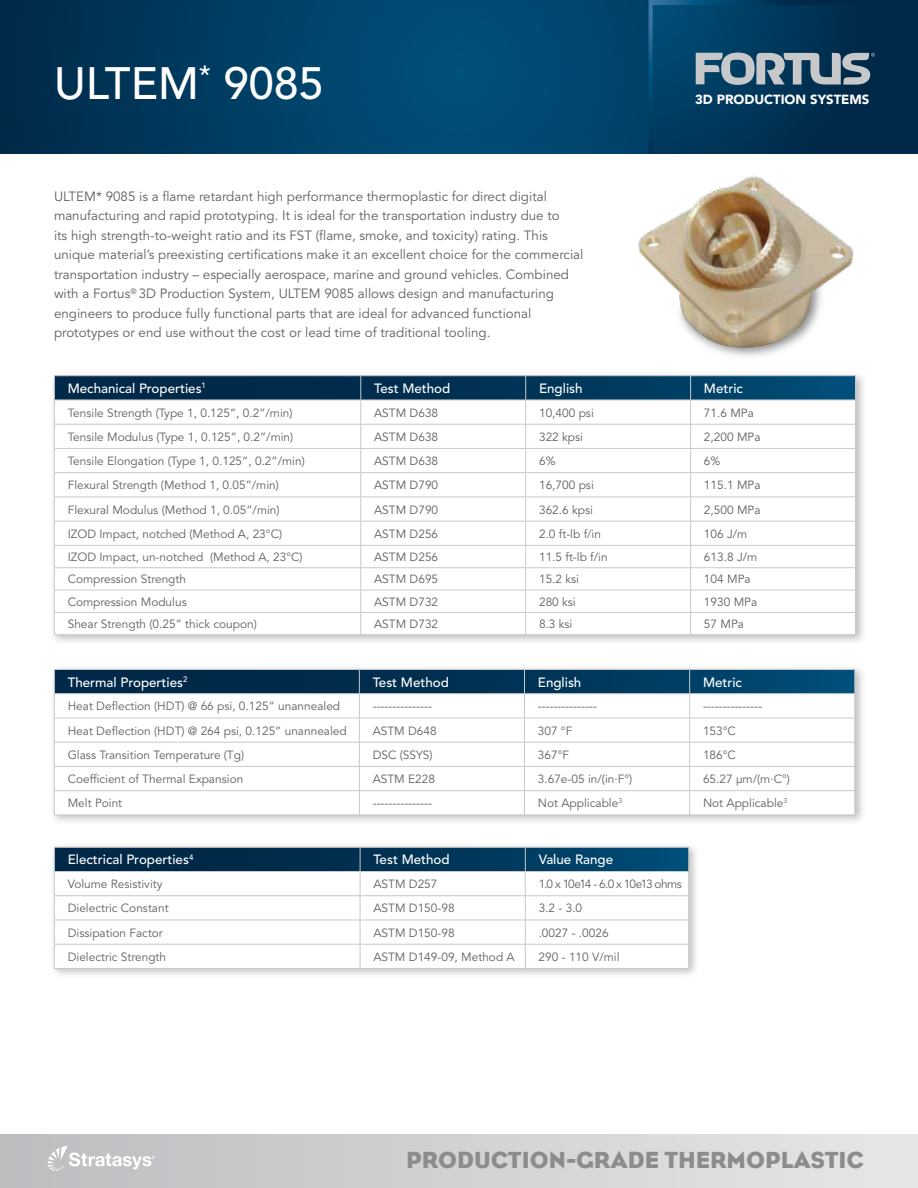
<style>
.page{position:relative;width:918px;height:1188px;background:#fff}
.page>*{position:absolute;margin:0;border:0;box-sizing:border-box;transform-origin:0 0}
.t1{font:500 45px "Avenir LT Std";color:#fff}
.t2{font:24px "Eagle";color:#8a8c8e}
.t3{font:13.35px/19.5px "Avenir LT Std";color:#5f6062}
.t4{font:500 13.35px "Avenir LT Std";color:#fff}
.t5{font:900 13.2px "Avenir LT Std";color:#fff}
.t6{font:11.85px "Avenir LT Std";color:#5f6062}
.t7{font:11.85px "Avenir LT Std";letter-spacing:-.085em;color:#5f6062}
.t8{font:700 3.9px "Arial";color:#fff}
</style>
<div class="page">
<svg style="left:0;top:0;width:649px;height:154px;background:#004066"></svg>
<svg style="left:649px;top:0;width:269px;height:154px;background:#104060"></svg>
<div style="left:0;top:1134px;width:918px;height:54px;background:linear-gradient(to right,#bbbdc0,#e6e7e8)"></div>
<svg style="left:48px;top:1146px;width:103px;height:25px"></svg>
<div style="left:50px;top:842px;width:650px;height:138px;background:#000;opacity:.25"></div>
<svg style="left:54px;top:847px;width:635px;height:121px"></svg>
<hr style="left:54px;top:968px;width:306px;height:1px;background:#c7c8ca">
<hr style="left:360px;top:968px;width:165px;height:1px;background:#c7c8ca">
<hr style="left:525px;top:968px;width:164px;height:1px;background:#c7c8ca">
<img style="left:638px;top:175px;width:216px;height:182px">
<div style="left:50px;top:370px;width:817px;height:276px;background:#000;opacity:.25"></div>
<hr style="left:54px;top:375px;width:307px;height:1px;background:#c7c8ca">
<hr style="left:361px;top:375px;width:165px;height:1px;background:#c7c8ca">
<hr style="left:526px;top:375px;width:165px;height:1px;background:#c7c8ca">
<hr style="left:691px;top:375px;width:165px;height:1px;background:#c7c8ca">
<svg style="left:54px;top:376px;width:802px;height:258px"></svg>
<hr style="left:54px;top:634px;width:307px;height:1px;background:#c7c8ca">
<hr style="left:361px;top:634px;width:165px;height:1px;background:#c7c8ca">
<hr style="left:526px;top:634px;width:165px;height:1px;background:#c7c8ca">
<hr style="left:691px;top:634px;width:165px;height:1px;background:#c7c8ca">
<div style="left:50px;top:664px;width:816px;height:162px;background:#000;opacity:.25"></div>
<svg style="left:54px;top:669px;width:801px;height:146px"></svg>
<hr style="left:54px;top:815px;width:305px;height:1px;background:#c7c8ca">
<hr style="left:359px;top:815px;width:166px;height:1px;background:#c7c8ca">
<hr style="left:525px;top:815px;width:165px;height:1px;background:#c7c8ca">
<hr style="left:690px;top:815px;width:165px;height:1px;background:#c7c8ca">
<h1 class="t1" style="left:54px;top:57px;width:271px">ULTEM<sup>*</sup> 9085</h1>
<p class="t3" style="left:54px;top:187px;width:531px">ULTEM* 9085 is a flame retardant high performance thermoplastic for direct digital manufacturing and rapid prototyping. It is ideal for the transportation industry due to<br>its high strength-to-weight ratio and its FST (flame, smoke, and toxicity) rating. This unique material’s preexisting certifications make it an excellent choice for the commercial transportation industry – especially aerospace, marine and ground vehicles. Combined with a Fortus<sup>®</sup> 3D Production System, ULTEM 9085 allows design and manufacturing engineers to produce fully functional parts that are ideal for advanced functional prototypes or end use without the cost or lead time of traditional tooling.</p>
<p class="t5" style="left:695px;top:91px;width:176px">3D PRODUCTION SYSTEMS</p>
<p class="t4" style="left:68px;top:381px;width:140px">Mechanical Properties<sup>1</sup></p>
<p class="t4" style="left:374px;top:381px;width:78px">Test Method</p>
<p class="t4" style="left:539px;top:381px;width:45px">English</p>
<p class="t4" style="left:704px;top:381px;width:41px">Metric</p>
<p class="t6" style="left:68px;top:406px;width:226px">Tensile Strength (Type 1, 0.125”, 0.2”/min)</p>
<p class="t6" style="left:374px;top:406px;width:66px">ASTM D638</p>
<p class="t6" style="left:539px;top:406px;width:56px">10,400 psi</p>
<p class="t6" style="left:704px;top:406px;width:51px">71.6 MPa</p>
<p class="t6" style="left:68px;top:430px;width:227px">Tensile Modulus (Type 1, 0.125”, 0.2”/min)</p>
<p class="t6" style="left:374px;top:430px;width:66px">ASTM D638</p>
<p class="t6" style="left:539px;top:430px;width:46px">322 kpsi</p>
<p class="t6" style="left:704px;top:430px;width:58px">2,200 MPa</p>
<p class="t6" style="left:68px;top:454px;width:239px">Tensile Elongation (Type 1, 0.125”, 0.2”/min)</p>
<p class="t6" style="left:374px;top:454px;width:66px">ASTM D638</p>
<p class="t6" style="left:539px;top:454px;width:18px">6%</p>
<p class="t6" style="left:704px;top:454px;width:18px">6%</p>
<p class="t6" style="left:68px;top:478px;width:213px">Flexural Strength (Method 1, 0.05”/min)</p>
<p class="t6" style="left:374px;top:478px;width:66px">ASTM D790</p>
<p class="t6" style="left:539px;top:478px;width:56px">16,700 psi</p>
<p class="t6" style="left:704px;top:478px;width:58px">115.1 MPa</p>
<p class="t6" style="left:68px;top:503px;width:213px">Flexural Modulus (Method 1, 0.05”/min)</p>
<p class="t6" style="left:374px;top:503px;width:66px">ASTM D790</p>
<p class="t6" style="left:539px;top:503px;width:55px">362.6 kpsi</p>
<p class="t6" style="left:704px;top:503px;width:58px">2,500 MPa</p>
<p class="t6" style="left:68px;top:527px;width:216px">IZOD Impact, notched (Method A, 23°C)</p>
<p class="t6" style="left:374px;top:527px;width:66px">ASTM D256</p>
<p class="t6" style="left:539px;top:527px;width:64px">2.0 ft-lb f/in</p>
<p class="t6" style="left:704px;top:527px;width:45px">106 J/m</p>
<p class="t6" style="left:68px;top:550px;width:236px">IZOD Impact, un-notched (Method A, 23°C)</p>
<p class="t6" style="left:374px;top:550px;width:66px">ASTM D256</p>
<p class="t6" style="left:539px;top:550px;width:70px">11.5 ft-lb f/in</p>
<p class="t6" style="left:704px;top:550px;width:55px">613.8 J/m</p>
<p class="t6" style="left:68px;top:572px;width:120px">Compression Strength</p>
<p class="t6" style="left:374px;top:572px;width:66px">ASTM D695</p>
<p class="t6" style="left:539px;top:572px;width:42px">15.2 ksi</p>
<p class="t6" style="left:704px;top:572px;width:48px">104 MPa</p>
<p class="t6" style="left:68px;top:595px;width:121px">Compression Modulus</p>
<p class="t6" style="left:374px;top:595px;width:66px">ASTM D732</p>
<p class="t6" style="left:539px;top:595px;width:38px">280 ksi</p>
<p class="t6" style="left:704px;top:595px;width:55px">1930 MPa</p>
<p class="t6" style="left:68px;top:617px;width:191px">Shear Strength (0.25” thick coupon)</p>
<p class="t6" style="left:374px;top:617px;width:66px">ASTM D732</p>
<p class="t6" style="left:539px;top:617px;width:35px">8.3 ksi</p>
<p class="t6" style="left:704px;top:617px;width:42px">57 MPa</p>
<p class="t4" style="left:68px;top:674px;width:121px">Thermal Properties<sup>2</sup></p>
<p class="t4" style="left:373px;top:674px;width:78px">Test Method</p>
<p class="t4" style="left:538px;top:674px;width:45px">English</p>
<p class="t4" style="left:703px;top:674px;width:41px">Metric</p>
<p class="t6" style="left:68px;top:699px;width:274px">Heat Deflection (HDT) @ 66 psi, 0.125” unannealed</p>
<p class="t6" style="left:373px;top:699px;width:61px">---------------</p>
<p class="t6" style="left:538px;top:699px;width:61px">---------------</p>
<p class="t6" style="left:703px;top:699px;width:61px">---------------</p>
<p class="t6" style="left:68px;top:724px;width:281px">Heat Deflection (HDT) @ 264 psi, 0.125” unannealed</p>
<p class="t6" style="left:373px;top:724px;width:66px">ASTM D648</p>
<p class="t6" style="left:538px;top:724px;width:36px">307 °F</p>
<p class="t6" style="left:703px;top:724px;width:34px">153°C</p>
<p class="t6" style="left:68px;top:748px;width:178px">Glass Transition Temperature (Tg)</p>
<p class="t6" style="left:373px;top:748px;width:61px">DSC (SSYS)</p>
<p class="t6" style="left:538px;top:748px;width:33px">367°F</p>
<p class="t6" style="left:703px;top:748px;width:34px">186°C</p>
<p class="t6" style="left:68px;top:772px;width:177px">Coefficient of Thermal Expansion</p>
<p class="t6" style="left:373px;top:772px;width:64px">ASTM E228</p>
<p class="t6" style="left:538px;top:772px;width:96px">3.67e-05 in/(in·F°)</p>
<p class="t6" style="left:703px;top:772px;width:88px">65.27 µm/(m·C°)</p>
<p class="t6" style="left:68px;top:796px;width:56px">Melt Point</p>
<p class="t6" style="left:373px;top:796px;width:61px">---------------</p>
<p class="t6" style="left:538px;top:796px;width:86px">Not Applicable<sup>3</sup></p>
<p class="t6" style="left:703px;top:796px;width:86px">Not Applicable<sup>3</sup></p>
<p class="t4" style="left:68px;top:852px;width:127px">Electrical Properties<sup>4</sup></p>
<p class="t4" style="left:373px;top:852px;width:78px">Test Method</p>
<p class="t4" style="left:539px;top:852px;width:76px">Value Range</p>
<p class="t6" style="left:68px;top:877px;width:96px">Volume Resistivity</p>
<p class="t6" style="left:373px;top:877px;width:66px">ASTM D257</p>
<p class="t7" style="left:539px;top:877px;width:145px">1.0 x 10e14 - 6.0 x 10e13 ohms</p>
<p class="t6" style="left:68px;top:901px;width:102px">Dielectric Constant</p>
<p class="t6" style="left:373px;top:901px;width:83px">ASTM D150-98</p>
<p class="t6" style="left:539px;top:901px;width:45px">3.2 - 3.0</p>
<p class="t6" style="left:68px;top:926px;width:97px">Dissipation Factor</p>
<p class="t6" style="left:373px;top:926px;width:83px">ASTM D150-98</p>
<p class="t6" style="left:539px;top:926px;width:72px">.0027 - .0026</p>
<p class="t6" style="left:68px;top:950px;width:100px">Dielectric Strength</p>
<p class="t6" style="left:373px;top:950px;width:143px">ASTM D149-09, Method A</p>
<p class="t6" style="left:539px;top:950px;width:82px">290 - 110 V/mil</p>
<p class="t8" style="left:152px;top:1155px;width:4px">®</p>
<h2 class="t2" style="left:406px;top:1146px;width:459px">PRODUCTION-GRADE THERMOPLASTIC</h2>
</div>
